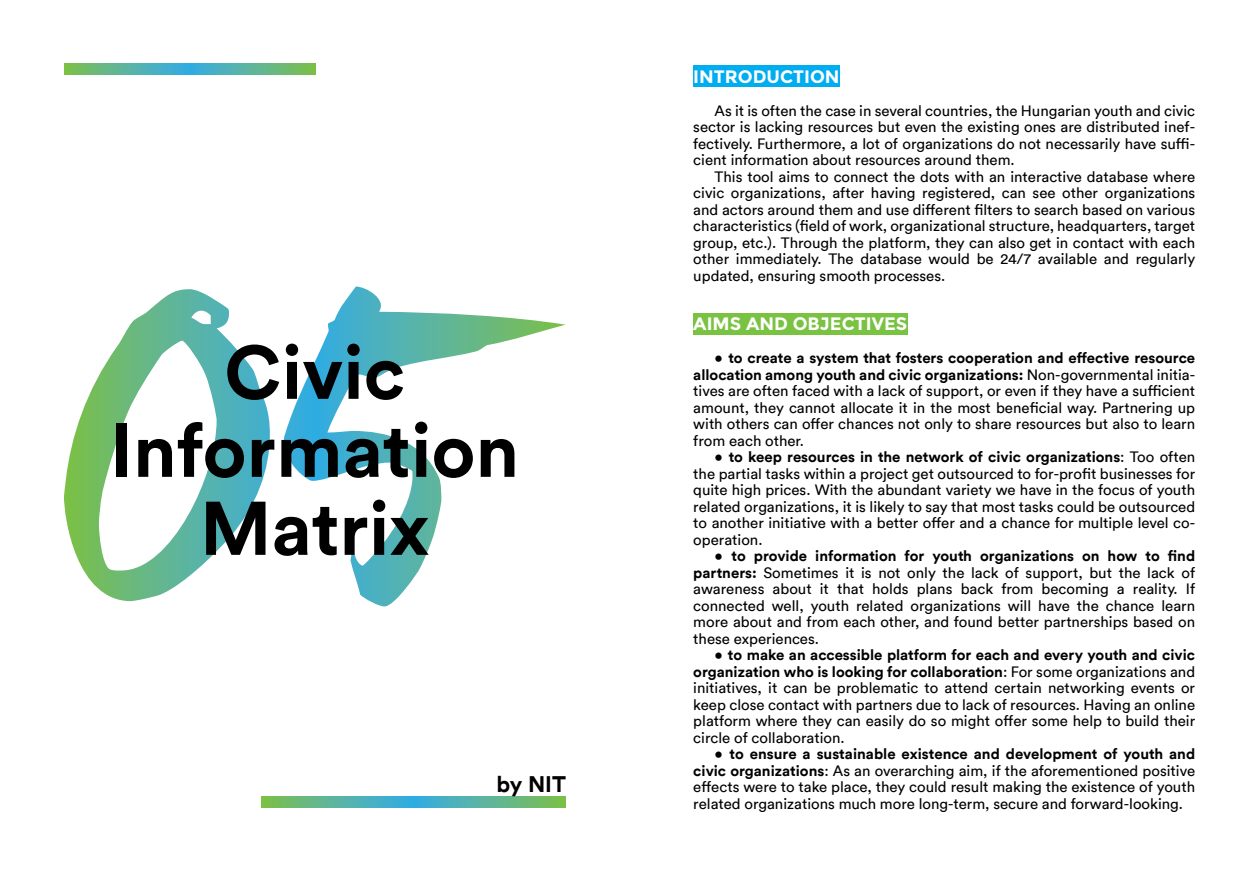
<style>
.page{position:relative;width:1259px;height:893px;background:#fff}
.page>*{position:absolute;margin:0;border:0;box-sizing:border-box;transform-origin:0 0}
.t1{font:700 75px/78px "Circular";color:#000;text-align:center}
.t2{font:700 22.5px "Circular";color:#000}
.t3{font:700 18px "Montserrat";color:#fff}
.t4{font:15px/16.5px "Circular";color:#000;text-align:justify}
.s1{font-weight:700}
</style>
<div class="page">
<svg style="left:64px;top:64px;width:251px;height:10px;background:#5ab49a"></svg>
<svg style="left:261px;top:797px;width:305px;height:10px;background:#5ab49a"></svg>
<svg style="left:64px;top:286px;width:501px;height:320px"></svg>
<div style="left:693px;top:65px;width:146px;height:22px;background:#00adf0"></div>
<div style="left:693px;top:313px;width:214px;height:22px;background:#7ac242"></div>
<h1 class="t1" style="left:110px;top:330px;width:410px">Civic<br>Information<br>Matrix</h1>
<h2 class="t2" style="left:496px;top:769px;width:71px">by NIT</h2>
<p class="t3" style="left:693px;top:65px;width:148px">INTRODUCTION</p>
<p class="t4" style="left:693px;top:101px;width:503px;text-indent:21px">As it is often the case in several countries, the Hungarian youth and civic sector is lacking resources but even the existing ones are distributed inef&shy;fectively. Furthermore, a lot of organizations do not necessarily have suffi&shy;cient information about resources around them.</p>
<p class="t4" style="left:693px;top:167px;width:503px;text-indent:21px">This tool aims to connect the dots with an interactive database where civic organizations, after having registered, can see other organizations and actors around them and use different filters to search based on various characteristics (field of work, organizational structure, headquarters, target group, etc.). Through the platform, they can also get in contact with each other immediately. The database would be 24/7 available and regularly updated, ensuring smooth processes.</p>
<p class="t3" style="left:693px;top:313px;width:215px">AIMS AND OBJECTIVES</p>
<p class="t4" style="left:693px;top:349px;width:503px;text-indent:21px">• <span class="s1">to create a system that fosters cooperation and effective resource allocation among youth and civic organizations:</span> Non-governmental initia&shy;tives are often faced with a lack of support, or even if they have a sufficient amount, they cannot allocate it in the most beneficial way. Partnering up with others can offer chances not only to share resources but also to learn from each other.</p>
<p class="t4" style="left:693px;top:448px;width:503px;text-indent:21px">• <span class="s1">to keep resources in the network of civic organizations</span>: Too often the partial tasks within a project get outsourced to for-profit businesses for quite high prices. With the abundant variety we have in the focus of youth related organizations, it is likely to say that most tasks could be outsourced to another initiative with a better offer and a chance for multiple level co&shy;operation.</p>
<p class="t4" style="left:693px;top:547px;width:503px;text-indent:21px">• <span class="s1">to provide information for youth organizations on how to find partners:</span> Sometimes it is not only the lack of support, but the lack of awareness about it that holds plans back from becoming a reality. If connected well, youth related organizations will have the chance learn more about and from each other, and found better partnerships based on these experiences.</p>
<p class="t4" style="left:693px;top:646px;width:503px;text-indent:21px">• <span class="s1">to make an accessible platform for each and every youth and civic organization who is looking for collaboration</span>: For some organizations and initiatives, it can be problematic to attend certain networking events or keep close contact with partners due to lack of resources. Having an online platform where they can easily do so might offer some help to build their circle of collaboration.</p>
<p class="t4" style="left:693px;top:745px;width:503px;text-indent:21px">• <span class="s1">to ensure a sustainable existence and development of youth and civic organizations</span>: As an overarching aim, if the aforementioned positive effects were to take place, they could result making the existence of youth related organizations much more long-term, secure and forward-looking.</p>
</div>
